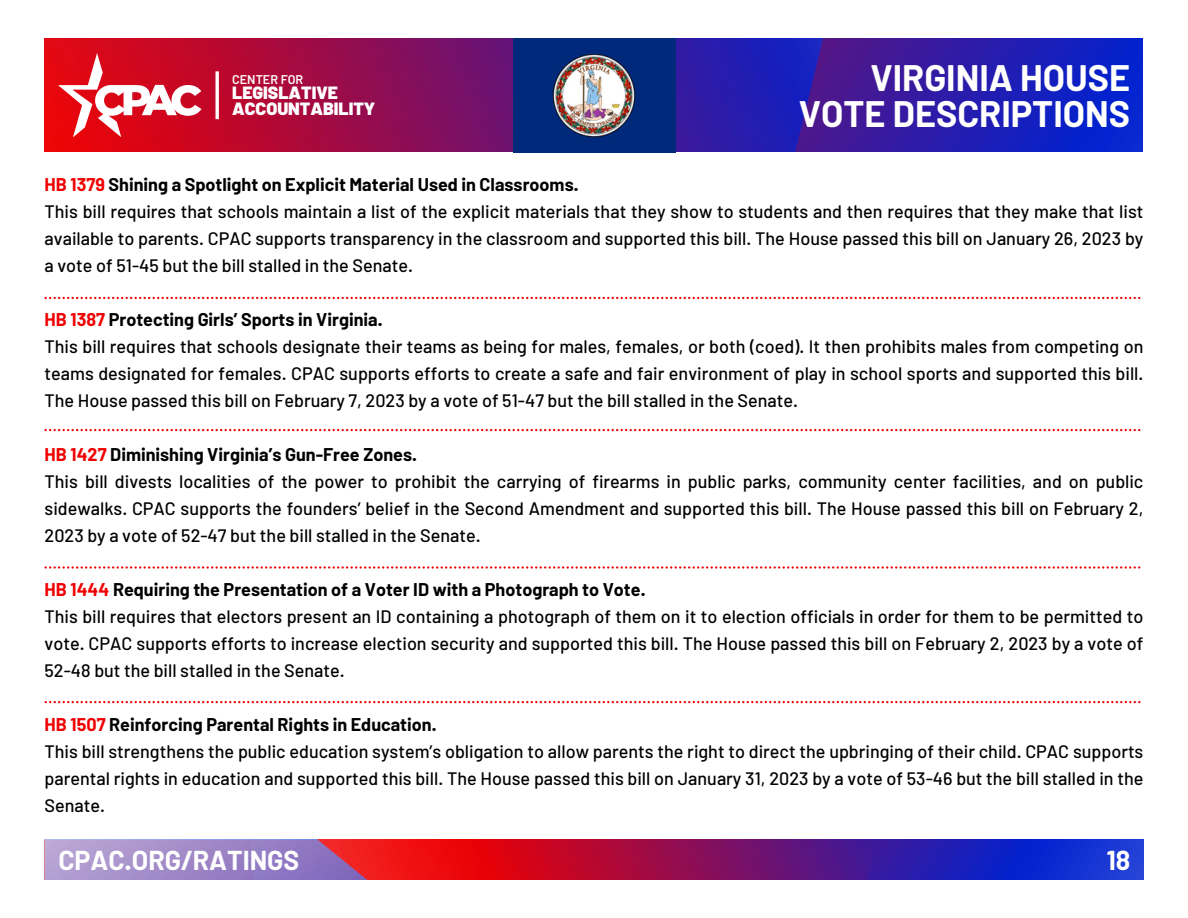
<style>
.page{position:relative;width:1188px;height:918px;background:#fff}
.page>*{position:absolute;margin:0;border:0;box-sizing:border-box;transform-origin:0 0}
.t1{font:700 36px/36px "Barlow";color:#fff;text-align:right}
.t2{font:700 26.7px "Barlow";color:#fff}
.t3{font:500 18px/27px "Barlow";color:#000;text-align:justify}
.t4{font:700 18px "Barlow";color:#000}
.t5{font:900 17.7px "Barlow";color:#fff}
.t6{font:600 12.6px "Barlow";color:#fff}
.s1{color:#f00000}
</style>
<div class="page">
<svg style="left:45px;top:38px;width:1098px;height:114px;background:#5a1580"></svg>
<svg style="left:58px;top:53px;width:144px;height:84px"></svg>
<hr style="left:216px;top:71px;width:3px;height:48px;background:#fff">
<svg style="left:45px;top:840px;width:1099px;height:39px;background:#833584"></svg>
<img style="left:513px;top:39px;width:162px;height:113px">
<svg style="left:45px;top:297px;width:1095px;height:2px"></svg>
<svg style="left:45px;top:429px;width:1095px;height:2px"></svg>
<svg style="left:45px;top:566px;width:1095px;height:3px"></svg>
<svg style="left:45px;top:701px;width:1095px;height:2px"></svg>
<p class="t6" style="left:232px;top:71px;width:73px">CENTER FOR</p>
<p class="t1" style="left:799px;top:58px;width:333px">VIRGINIA HOUSE<br>VOTE DESCRIPTIONS</p>
<p class="t5" style="left:232px;top:82px;width:107px">LEGISLATIVE</p>
<p class="t5" style="left:232px;top:98px;width:145px">ACCOUNTABILITY</p>
<p class="t4" style="left:45px;top:173px;width:535px"><span class="s1">HB 1379</span> Shining a Spotlight on Explicit Material Used in Classrooms.</p>
<p class="t3" style="left:45px;top:197px;width:1100px">This bill requires that schools maintain a list of the explicit materials that they show to students and then requires that they make that list available to parents. CPAC supports transparency in the classroom and supported this bill. The House passed this bill on January 26, 2023 by a vote of 51-45 but the bill stalled in the Senate.</p>
<p class="t4" style="left:45px;top:308px;width:340px"><span class="s1">HB 1387</span> Protecting Girls’ Sports in Virginia.</p>
<p class="t3" style="left:45px;top:332px;width:1100px">This bill requires that schools designate their teams as being for males, females, or both (coed). It then prohibits males from competing on teams designated for females. CPAC supports efforts to create a safe and fair environment of play in school sports and supported this bill.<br>The House passed this bill on February 7, 2023 by a vote of 51-47 but the bill stalled in the Senate.</p>
<p class="t4" style="left:45px;top:443px;width:374px"><span class="s1">HB 1427</span> Diminishing Virginia’s Gun-Free Zones.</p>
<p class="t3" style="left:45px;top:467px;width:1100px">This bill divests localities of the power to prohibit the carrying of firearms in public parks, community center facilities, and on public sidewalks. CPAC supports the founders’ belief in the Second Amendment and supported this bill. The House passed this bill on February 2, 2023 by a vote of 52-47 but the bill stalled in the Senate.</p>
<p class="t4" style="left:45px;top:578px;width:602px"><span class="s1">HB 1444</span> Requiring the Presentation of a Voter ID with a Photograph to Vote.</p>
<p class="t3" style="left:45px;top:602px;width:1100px">This bill requires that electors present an ID containing a photograph of them on it to election officials in order for them to be permitted to vote. CPAC supports efforts to increase election security and supported this bill. The House passed this bill on February 2, 2023 by a vote of 52-48 but the bill stalled in the Senate.</p>
<p class="t4" style="left:45px;top:713px;width:393px"><span class="s1">HB 1507</span> Reinforcing Parental Rights in Education.</p>
<p class="t3" style="left:45px;top:737px;width:1100px">This bill strengthens the public education system’s obligation to allow parents the right to direct the upbringing of their child. CPAC supports parental rights in education and supported this bill. The House passed this bill on January 31, 2023 by a vote of 53-46 but the bill stalled in the Senate.</p>
<p class="t2" style="left:58px;top:844px;width:242px">CPAC.ORG/RATINGS</p>
<p class="t2" style="left:1107px;top:843px;width:25px">18</p>
</div>
